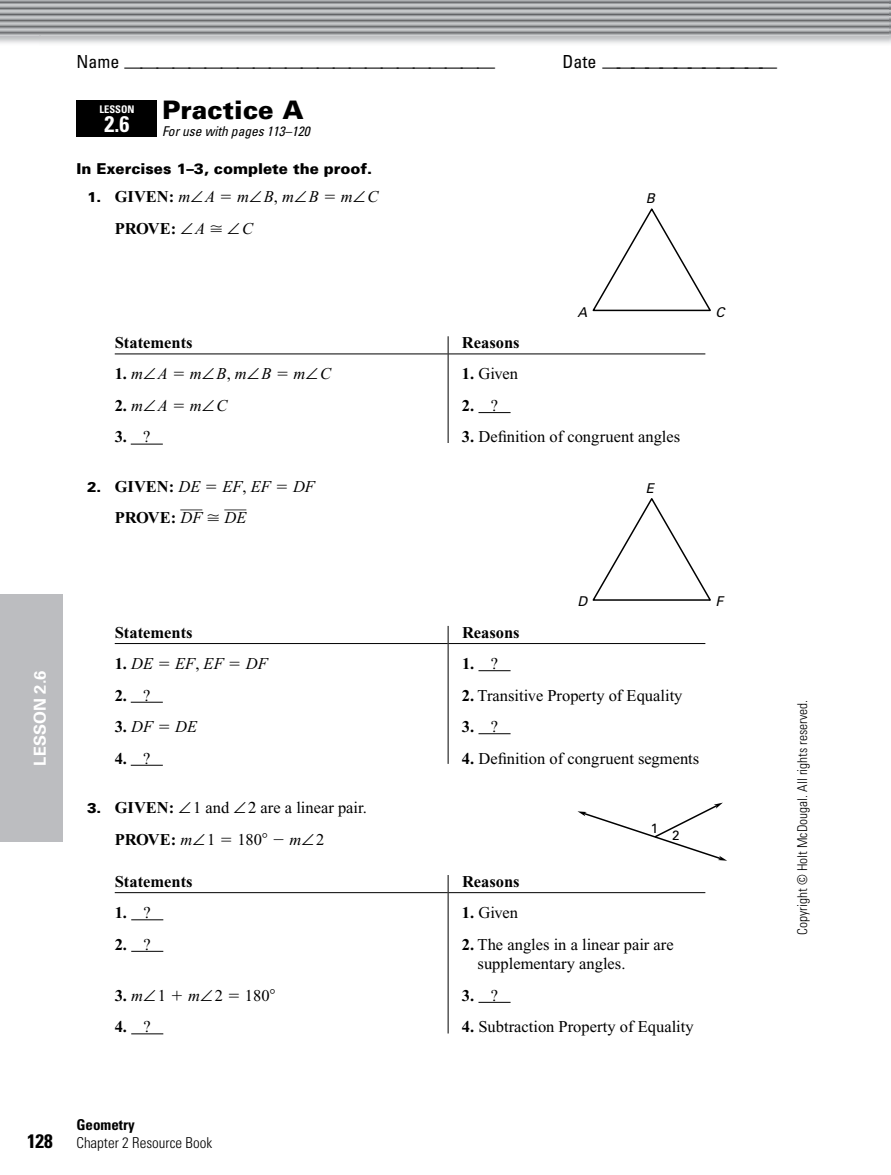
<style>
.page{position:relative;width:891px;height:1175px;background:#fff}
.page>*{position:absolute;margin:0;border:0;box-sizing:border-box;transform-origin:0 0}
.t1{font:900 25.5px "Univers";color:#000}
.t2{font:700 condensed 22.5px "Univers";color:#fff}
.t3{font:condensed 18px "Univers";color:#000}
.t4{font:16.5px/19.5px "Times";color:#000}
.t5{font:700 16.5px "Times";color:#000}
.t6{font:italic 16.5px "Times";color:#000}
.t7{font:700 16.5px "Univers";letter-spacing:.005em;color:#fff}
.t8{font:900 15px "Univers";color:#000}
.t9{font:300 condensed 15px/18px "Univers";color:#000}
.t10{font:300 condensed 13.5px "Univers";color:#000}
.t11{font:italic condensed 13.5px "Univers";color:#000}
.t12{font:italic 13.5px "Univers";color:#000}
.t13{font:13.5px "Univers";color:#000}
.t14{font:700 condensed 10.5px "Univers";color:#fff}
.s1{font-family:"Univers";font-weight:900;font-size:14.25px}
.s2{font-weight:400;font-style:italic}
.s3{font-style:normal}
.s4{font-weight:700}
.s5{font-weight:400}
.s6{font-weight:700;font-size:19.5px}
</style>
<div class="page">
<div style="left:76px;top:100px;width:82px;height:36px;background:#000"></div>
<hr style="left:115px;top:353px;width:333px;height:1px;background:#000">
<hr style="left:448px;top:353px;width:257px;height:1px;background:#000">
<hr style="left:478px;top:412px;width:33px;height:1px;background:#000">
<hr style="left:131px;top:444px;width:32px;height:1px;background:#000">
<hr style="left:115px;top:643px;width:333px;height:1px;background:#000">
<hr style="left:448px;top:643px;width:257px;height:1px;background:#000">
<hr style="left:478px;top:670px;width:33px;height:1px;background:#000">
<hr style="left:131px;top:702px;width:32px;height:1px;background:#000">
<hr style="left:478px;top:733px;width:33px;height:1px;background:#000">
<hr style="left:131px;top:765px;width:32px;height:1px;background:#000">
<hr style="left:115px;top:892px;width:333px;height:1px;background:#000">
<hr style="left:448px;top:892px;width:257px;height:1px;background:#000">
<hr style="left:131px;top:919px;width:32px;height:1px;background:#000">
<hr style="left:131px;top:951px;width:32px;height:1px;background:#000">
<hr style="left:478px;top:1002px;width:33px;height:1px;background:#000">
<hr style="left:131px;top:1033px;width:32px;height:1px;background:#000">
<svg style="left:592px;top:208px;width:119px;height:104px"></svg>
<hr style="left:448px;top:336px;width:1px;height:107px;background:#000">
<svg style="left:592px;top:498px;width:119px;height:103px"></svg>
<hr style="left:448px;top:626px;width:1px;height:138px;background:#000">
<svg style="left:578px;top:802px;width:148px;height:58px"></svg>
<hr style="left:448px;top:875px;width:1px;height:158px;background:#000">
<div style="left:0;top:594px;width:63px;height:248px;background:#bcbdc0"></div>
<svg style="left:0;top:0;width:891px;height:44px;background:#abacaf"></svg>
<p class="t7" style="left:30px;top:765px;width:97px;rotate:-90deg">LESSON 2.6</p>
<p class="t3" style="left:76px;top:55px;width:420px">Name ———————————————————————</p>
<p class="t3" style="left:562px;top:55px;width:216px">D a t e ————————————</p>
<p class="t1" style="left:162px;top:94px;width:143px">Practice A</p>
<p class="t11" style="left:162px;top:122px;width:149px">For use with pages 113–120</p>
<p class="t8" style="left:76px;top:159px;width:297px">In Exercises 1–3, complete the proof.</p>
<p class="t5" style="left:87px;top:188px;width:130px"><span class="s1">1.</span> GIVEN: <span class="s2">m</span>∠ <span class="s2">A</span></p>
<p class="t6" style="left:237px;top:188px;width:83px">m∠ B<span class="s3">,</span> m∠ B</p>
<p class="t6" style="left:341px;top:188px;width:39px">m∠ C</p>
<p class="t14" style="left:99px;top:103px;width:37px">LESSON</p>
<p class="t2" style="left:105px;top:111px;width:26px">2.6</p>
<p class="t5" style="left:115px;top:219px;width:92px">PROVE: ∠ <span class="s2">A</span></p>
<p class="t6" style="left:227px;top:219px;width:27px">∠ C</p>
<p class="t12" style="left:646px;top:191px;width:11px">B</p>
<p class="t12" style="left:578px;top:304px;width:11px">A</p>
<p class="t12" style="left:715px;top:304px;width:11px">C</p>
<p class="t5" style="left:115px;top:333px;width:79px">Statements</p>
<p class="t5" style="left:462px;top:333px;width:59px">Reasons</p>
<p class="t5" style="left:115px;top:365px;width:55px">1. <span class="s2">m</span>∠ <span class="s2">A</span></p>
<p class="t6" style="left:190px;top:365px;width:83px">m∠ B<span class="s3">,</span> m∠ B</p>
<p class="t6" style="left:294px;top:365px;width:39px">m∠ C</p>
<p class="t4" style="left:462px;top:364px;width:58px"><span class="s4">1.</span> Given</p>
<p class="t5" style="left:115px;top:396px;width:55px">2. <span class="s2">m</span>∠ <span class="s2">A</span></p>
<p class="t6" style="left:190px;top:396px;width:39px">m∠ C</p>
<p class="t5" style="left:462px;top:396px;width:38px">2. <span class="s5">?</span></p>
<p class="t5" style="left:115px;top:428px;width:37px">3. <span class="s5">?</span></p>
<p class="t4" style="left:462px;top:427px;width:220px"><span class="s4">3.</span> Definition of congruent angles</p>
<p class="t5" style="left:87px;top:477px;width:115px"><span class="s1">2.</span> GIVEN: <span class="s2">DE</span></p>
<p class="t6" style="left:222px;top:477px;width:50px">EF<span class="s3">,</span> EF</p>
<p class="t6" style="left:293px;top:477px;width:23px">DF</p>
<p class="t12" style="left:646px;top:480px;width:10px">E</p>
<p class="t5" style="left:115px;top:509px;width:89px">PROVE: <span class="s2">DF</span></p>
<p class="t6" style="left:224px;top:509px;width:23px">DE</p>
<p class="t12" style="left:578px;top:593px;width:11px">D</p>
<p class="t12" style="left:715px;top:593px;width:9px">F</p>
<p class="t5" style="left:115px;top:623px;width:79px">Statements</p>
<p class="t5" style="left:462px;top:623px;width:59px">Reasons</p>
<p class="t5" style="left:115px;top:654px;width:40px">1. <span class="s2">DE</span></p>
<p class="t6" style="left:175px;top:654px;width:50px">EF<span class="s3">,</span> EF</p>
<p class="t6" style="left:246px;top:654px;width:23px">DF</p>
<p class="t5" style="left:462px;top:654px;width:38px">1. <span class="s5">?</span></p>
<p class="t5" style="left:115px;top:686px;width:37px">2. <span class="s5">?</span></p>
<p class="t4" style="left:462px;top:685px;width:222px"><span class="s4">2.</span> Transitive Property of Equality</p>
<p class="t5" style="left:115px;top:717px;width:40px">3. <span class="s2">DF</span></p>
<p class="t6" style="left:175px;top:717px;width:23px">DE</p>
<p class="t5" style="left:462px;top:717px;width:38px">3. <span class="s5">?</span></p>
<p class="t5" style="left:115px;top:749px;width:37px">4. <span class="s5">?</span></p>
<p class="t4" style="left:462px;top:748px;width:239px"><span class="s4">4.</span> Definition of congruent segments</p>
<p class="t4" style="left:87px;top:798px;width:281px"><span class="s1">3.</span> <span class="s4">GIVEN:</span> ∠ 1 and ∠ are a linear pair.</p>
<p class="t13" style="left:651px;top:819px;width:9px">1</p>
<p class="t13" style="left:672px;top:826px;width:9px">2</p>
<p class="t5" style="left:115px;top:830px;width:102px">PROVE: <span class="s2">m</span>∠ <span class="s5">1</span></p>
<p class="t4" style="left:237px;top:829px;width:26px">180</p>
<p class="t6" style="left:290px;top:830px;width:36px">m∠ <span class="s3">2</span></p>
<p class="t5" style="left:115px;top:872px;width:79px">Statements</p>
<p class="t5" style="left:462px;top:872px;width:59px">Reasons</p>
<p class="t5" style="left:115px;top:903px;width:38px">1. <span class="s5">?</span></p>
<p class="t4" style="left:462px;top:903px;width:58px"><span class="s4">1.</span> Given</p>
<p class="t5" style="left:115px;top:935px;width:38px">2. <span class="s5">?</span></p>
<p class="t4" style="left:478px;top:934px;width:198px;text-indent:-16px"><span class="s4">2.</span> The angles in a linear pair are supplementary angles.</p>
<p class="t5" style="left:115px;top:986px;width:53px">3. <span class="s2">m</span>∠ <span class="s5">1</span></p>
<p class="t6" style="left:188px;top:986px;width:36px">m∠ <span class="s3">2</span></p>
<p class="t4" style="left:245px;top:985px;width:26px">180</p>
<p class="t5" style="left:462px;top:986px;width:38px">3. <span class="s5">?</span></p>
<p class="t5" style="left:115px;top:1017px;width:38px">4. <span class="s5">?</span></p>
<p class="t4" style="left:462px;top:1017px;width:233px"><span class="s4">4.</span> Subtraction Property of Equality</p>
<p class="t10" style="left:794px;top:934px;width:236px;rotate:-90deg">Copyright © Holt McDougal. All rights reserved.</p>
<p class="t9" style="left:27px;top:1115px;width:187px;text-indent:50px"><span class="s4">Geometry<br></span><span class="s6">128</span> Chapter 2 Resource Book</p>
</div>
